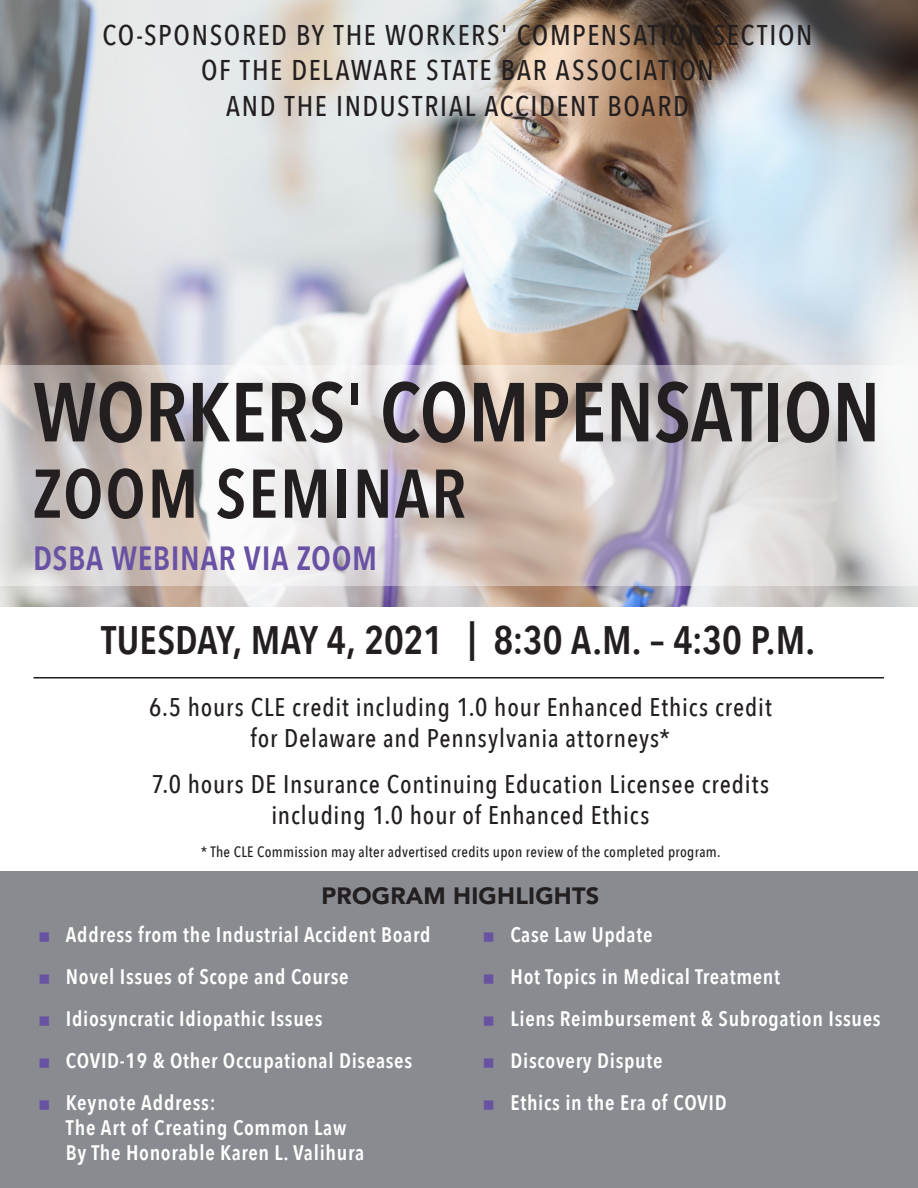
<style>
.page{position:relative;width:918px;height:1188px;background:#fff}
.page>*{position:absolute;margin:0;border:0;box-sizing:border-box;transform-origin:0 0}
.t1{font:600 82.65px "Avenir Next Condensed";letter-spacing:-.005em;color:#231f20}
.t2{font:600 68.1px "Avenir Next Condensed";letter-spacing:.03em;color:#231f20}
.t3{font:600 39.75px "Avenir Next Condensed";color:#231f20}
.t4{font:600 33.45px "Avenir Next Condensed";letter-spacing:.02em;color:#6952a4}
.t5{font:500 28.5px/35.2px "Avenir Next Condensed";letter-spacing:.055em;color:#231f20;text-align:center}
.t6{font:500 25.5px/30.6px "Avenir Next Condensed";letter-spacing:.03em;color:#231f20;text-align:center}
.t7{font:900 23.55px "Avenir";letter-spacing:.01em;color:#231f20}
.t8{font:600 21px/25.2px "Avenir Next Condensed";letter-spacing:.03em;color:#fff}
.t9{font:500 15px "Avenir Next Condensed";letter-spacing:.025em;color:#231f20}
</style>
<div class="page">
<img style="left:0;top:0;width:918px;height:607px">
<div style="left:0;top:872px;width:918px;height:316px;background:#898b91"></div>
<hr style="left:33px;top:677px;width:851px;height:2px;background:#231f20">
<svg style="left:0;top:365px;width:918px;height:221px"></svg>
<p class="t5" style="left:103px;top:17px;width:711px">CO-SPONSORED BY THE WORKERS' COMPENSATION SECTION<br>OF THE DELAWARE STATE BAR ASSOCIATION<br>AND THE INDUSTRIAL ACCIDENT BOARD</p>
<p class="t1" style="left:33px;top:341px;width:849px">WORKERS' COMPENSATION</p>
<p class="t2" style="left:33px;top:435px;width:435px">ZOOM SEMINAR</p>
<p class="t4" style="left:33px;top:529px;width:346px">DSBA WEBINAR VIA ZOOM</p>
<p class="t3" style="left:101px;top:606px;width:716px">TUESDAY, MAY 4, 2021 | 8:30 A.M. – 4:30 P.M.</p>
<p class="t6" style="left:149px;top:692px;width:624px">6.5 hours CLE credit including 1.0 hour Enhanced Ethics credit for Delaware and Pennsylvania attorneys*</p>
<p class="t6" style="left:152px;top:769px;width:619px">7.0 hours DE Insurance Continuing Education Licensee credits including 1.0 hour of Enhanced Ethics</p>
<p class="t9" style="left:201px;top:843px;width:521px">* The CLE Commission may alter advertised credits upon review of the completed program.</p>
<p class="t7" style="left:321px;top:876px;width:279px">PROGRAM HIGHLIGHTS</p>
<p class="t8" style="left:66px;top:922px;width:366px">Address from the Industrial Accident Board</p>
<p class="t8" style="left:66px;top:964px;width:284px">Novel Issues of Scope and Course</p>
<p class="t8" style="left:66px;top:1005px;width:258px">Idiosyncratic Idiopathic Issues</p>
<p class="t8" style="left:66px;top:1047px;width:348px">COVID-19 &amp; Other Occupational Diseases</p>
<p class="t8" style="left:66px;top:1089px;width:300px">Keynote Address:<br>The Art of Creating Common Law<br>By The Honorable Karen L. Valihura</p>
<p class="t8" style="left:511px;top:922px;width:143px">Case Law Update</p>
<p class="t8" style="left:511px;top:964px;width:271px">Hot Topics in Medical Treatment</p>
<p class="t8" style="left:511px;top:1005px;width:372px">Liens Reimbursement &amp; Subrogation Issues</p>
<p class="t8" style="left:511px;top:1047px;width:154px">Discovery Dispute</p>
<p class="t8" style="left:511px;top:1089px;width:218px">Ethics in the Era of COVID</p>
</div>
